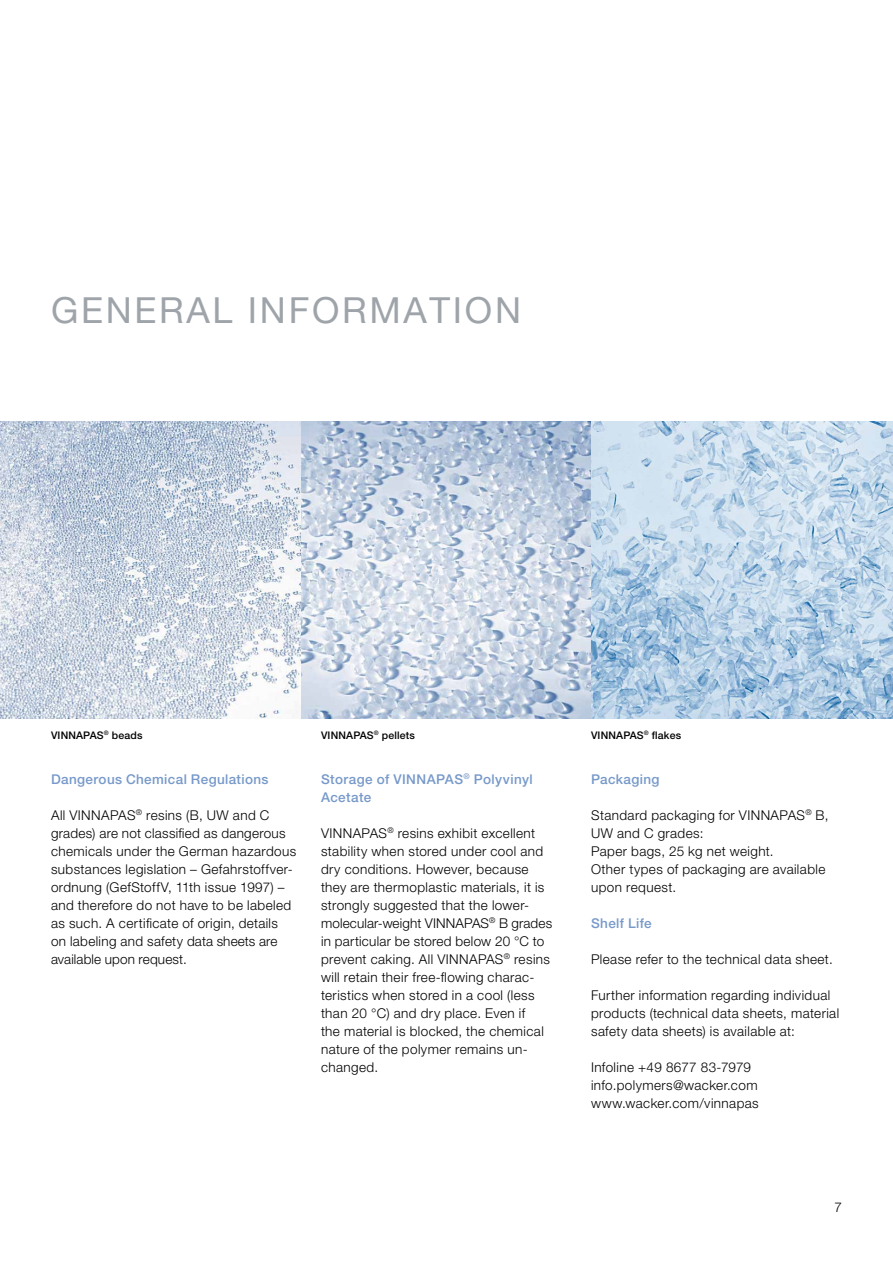
<style>
.page{position:relative;width:893px;height:1263px;background:#fff}
.page>*{position:absolute;margin:0;border:0;box-sizing:border-box;transform-origin:0 0}
.t1{font:36px "Helvetica Neue LT Pro";letter-spacing:.075em;color:#9ea4a9}
.t2{font:300 13.5px/18px "Helvetica Neue LT Pro";letter-spacing:.03em;color:#000}
.t3{font:500 13.5px/18px "Helvetica Neue LT Pro";letter-spacing:.025em;color:#7799ca}
.t4{font:500 10.5px "Helvetica Neue LT Pro";letter-spacing:.015em;color:#000}
</style>
<div class="page">
<img style="left:0;top:421px;width:893px;height:298px">
<h1 class="t1" style="left:51px;top:289px;width:471px">GENERAL I NFORMATION</h1>
<p class="t4" style="left:51px;top:729px;width:93px">VINNAPAS<sup>®</sup> beads</p>
<p class="t4" style="left:321px;top:729px;width:95px">VINNAPAS<sup>®</sup> pellets</p>
<p class="t4" style="left:591px;top:729px;width:92px">VINNAPAS<sup>®</sup> flakes</p>
<p class="t3" style="left:51px;top:770px;width:219px">Dangerous Chemical Regulations</p>
<p class="t2" style="left:51px;top:805px;width:247px">All VINNAPAS<sup>®</sup> resins (B, UW and C grades) are not classified as dangerous chemicals under the German hazardous substances legislation – Gefahrstoffver&shy;ordnung (GefStoffV, 11th issue 1997) – and therefore do not have to be labeled as such. A certificate of origin, details on labeling and safety data sheets are available upon request.</p>
<p class="t3" style="left:321px;top:770px;width:213px">Storage of VINNAPAS<sup>®</sup> Polyvinyl<br>Acetate</p>
<p class="t2" style="left:321px;top:823px;width:233px">VINNAPAS<sup>®</sup> resins exhibit excellent stability when stored under cool and dry conditions. However, because they are thermoplastic materials, it is strongly suggested that the lower&shy;molecular-weight VINNAPAS<sup>®</sup> B grades in particular be stored below 20 °C to prevent caking. All VINNAPAS<sup>®</sup> resins will retain their free-flowing charac&shy;teristics when stored in a cool (less than 20 °C) and dry place. Even if<br>the material is blocked, the chemical nature of the polymer remains un&shy;changed.</p>
<p class="t3" style="left:591px;top:770px;width:70px">Packaging</p>
<p class="t2" style="left:591px;top:805px;width:239px">Standard packaging for VINNAPAS<sup>®</sup> B,<br>UW and C grades:<br>Paper bags, 25 kg net weight.<br>Other types of packaging are available upon request.</p>
<p class="t3" style="left:591px;top:914px;width:62px">Shelf Life</p>
<p class="t2" style="left:591px;top:949px;width:243px">Please refer to the technical data sheet.</p>
<p class="t2" style="left:591px;top:985px;width:250px">Further information regarding individual products (technical data sheets, material safety data sheets) is available at:</p>
<p class="t2" style="left:591px;top:1057px;width:169px">Infoline +49 8677 83-7979 info.polymers@wacker.com www.wacker.com/vinnapas</p>
<p class="t2" style="left:834px;top:1198px;width:9px">7</p>
</div>
